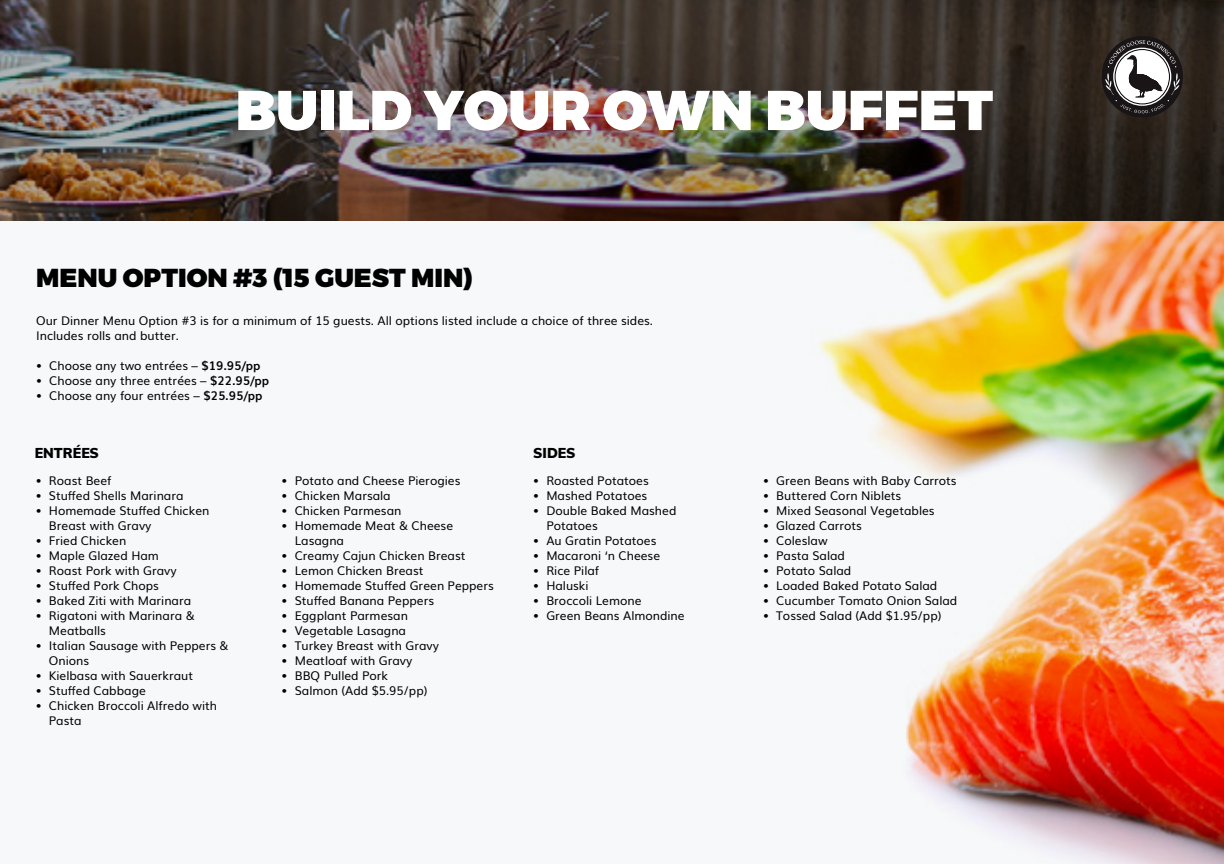
<style>
.page{position:relative;width:1224px;height:864px;background:#f7f8f9}
.page>*{position:absolute;margin:0;border:0;box-sizing:border-box;transform-origin:0 0}
.t1{font:900 56px "Montserrat";color:#fff}
.t2{font:900 26px "Montserrat";color:#000}
.t3{font:900 14px "Muli";color:#000}
.t4{font:12px/15px "Muli";color:#000}
.s1{font-weight:700}
</style>
<div class="page">
<img style="left:682px;top:220px;width:542px;height:644px">
<img style="left:0;top:0;width:1224px;height:220px">
<svg style="left:1102px;top:36px;width:81px;height:81px"></svg>
<svg style="left:1132px;top:66px;width:28px;height:28px"></svg>
<svg style="left:1134px;top:68px;width:24px;height:24px"></svg>
<h1 class="t1" style="left:236px;top:75px;width:759px">BUILD YOUR OWN BUFFET</h1>
<h2 class="t2" style="left:36px;top:261px;width:438px">MENU OPTION #3 (15 GUEST MIN)</h2>
<p class="t4" style="left:36px;top:312px;width:618px">Our Dinner Menu Option #3 is for a minimum of 15 guests. All options listed include a choice of three sides.<br>Includes rolls and butter.</p>
<p class="t4" style="left:36px;top:357px;width:226px">• Choose any two entrées – <span class="s1">$19.95/pp</span></p>
<p class="t4" style="left:36px;top:372px;width:235px">• Choose any three entrées – <span class="s1">$22.95/pp</span></p>
<p class="t4" style="left:36px;top:387px;width:228px">• Choose any four entrées – <span class="s1">$25.95/pp</span></p>
<p class="t3" style="left:35px;top:443px;width:66px">ENTRÉES</p>
<p class="t3" style="left:533px;top:443px;width:44px">SIDES</p>
<p class="t4" style="left:533px;top:472px;width:117px">• Roasted Potatoes</p>
<p class="t4" style="left:533px;top:487px;width:116px">• Mashed Potatoes</p>
<p class="t4" style="left:546px;top:502px;width:132px;text-indent:-13px">• Double Baked Mashed<br>Potatoes</p>
<p class="t4" style="left:533px;top:532px;width:125px">• Au Gratin Potatoes</p>
<p class="t4" style="left:533px;top:547px;width:129px">• Macaroni ‘n Cheese</p>
<p class="t4" style="left:533px;top:562px;width:67px">• Rice Pilaf</p>
<p class="t4" style="left:533px;top:577px;width:57px">• Haluski</p>
<p class="t4" style="left:533px;top:592px;width:110px">• Broccoli Lemone</p>
<p class="t4" style="left:533px;top:607px;width:153px">• Green Beans Almondine</p>
<p class="t4" style="left:282px;top:472px;width:180px">• Potato and Cheese Pierogies</p>
<p class="t4" style="left:282px;top:487px;width:111px">• Chicken Marsala</p>
<p class="t4" style="left:282px;top:502px;width:121px">• Chicken Parmesan</p>
<p class="t4" style="left:295px;top:517px;width:160px;text-indent:-13px">• Homemade Meat &amp; Cheese<br>Lasagna</p>
<p class="t4" style="left:282px;top:547px;width:185px">• Creamy Cajun Chicken Breast</p>
<p class="t4" style="left:282px;top:562px;width:143px">• Lemon Chicken Breast</p>
<p class="t4" style="left:282px;top:577px;width:214px">• Homemade Stuffed Green Peppers</p>
<p class="t4" style="left:282px;top:592px;width:154px">• Stuffed Banana Peppers</p>
<p class="t4" style="left:282px;top:607px;width:128px">• Eggplant Parmesan</p>
<p class="t4" style="left:282px;top:622px;width:126px">• Vegetable Lasagna</p>
<p class="t4" style="left:282px;top:637px;width:159px">• Turkey Breast with Gravy</p>
<p class="t4" style="left:282px;top:652px;width:132px">• Meatloaf with Gravy</p>
<p class="t4" style="left:282px;top:667px;width:108px">• BBQ Pulled Pork</p>
<p class="t4" style="left:282px;top:682px;width:147px">• Salmon (Add $5.95/pp)</p>
<p class="t4" style="left:36px;top:472px;width:77px">• Roast Beef</p>
<p class="t4" style="left:36px;top:487px;width:149px">• Stuffed Shells Marinara</p>
<p class="t4" style="left:49px;top:502px;width:162px;text-indent:-13px">• Homemade Stuffed Chicken<br>Breast with Gravy</p>
<p class="t4" style="left:36px;top:532px;width:92px">• Fried Chicken</p>
<p class="t4" style="left:36px;top:547px;width:125px">• Maple Glazed Ham</p>
<p class="t4" style="left:36px;top:562px;width:142px">• Roast Pork with Gravy</p>
<p class="t4" style="left:36px;top:577px;width:125px">• Stuffed Pork Chops</p>
<p class="t4" style="left:36px;top:592px;width:157px">• Baked Ziti with Marinara</p>
<p class="t4" style="left:49px;top:607px;width:147px;text-indent:-13px">• Rigatoni with Marinara &amp;<br>Meatballs</p>
<p class="t4" style="left:49px;top:637px;width:181px;text-indent:-13px">• Italian Sausage with Peppers &amp;<br>Onions</p>
<p class="t4" style="left:36px;top:667px;width:159px">• Kielbasa with Sauerkraut</p>
<p class="t4" style="left:36px;top:682px;width:112px">• Stuffed Cabbage</p>
<p class="t4" style="left:49px;top:697px;width:170px;text-indent:-13px">• Chicken Broccoli Alfredo with<br>Pasta</p>
<p class="t4" style="left:763px;top:472px;width:195px">• Green Beans with Baby Carrots</p>
<p class="t4" style="left:763px;top:487px;width:140px">• Buttered Corn Niblets</p>
<p class="t4" style="left:763px;top:502px;width:173px">• Mixed Seasonal Vegetables</p>
<p class="t4" style="left:763px;top:517px;width:100px">• Glazed Carrots</p>
<p class="t4" style="left:763px;top:532px;width:66px">• Coleslaw</p>
<p class="t4" style="left:763px;top:547px;width:83px">• Pasta Salad</p>
<p class="t4" style="left:763px;top:562px;width:90px">• Potato Salad</p>
<p class="t4" style="left:763px;top:577px;width:176px">• Loaded Baked Potato Salad</p>
<p class="t4" style="left:763px;top:592px;width:196px">• Cucumber Tomato Onion Salad</p>
<p class="t4" style="left:763px;top:607px;width:180px">• Tossed Salad (Add $1.95/pp)</p>
</div>
